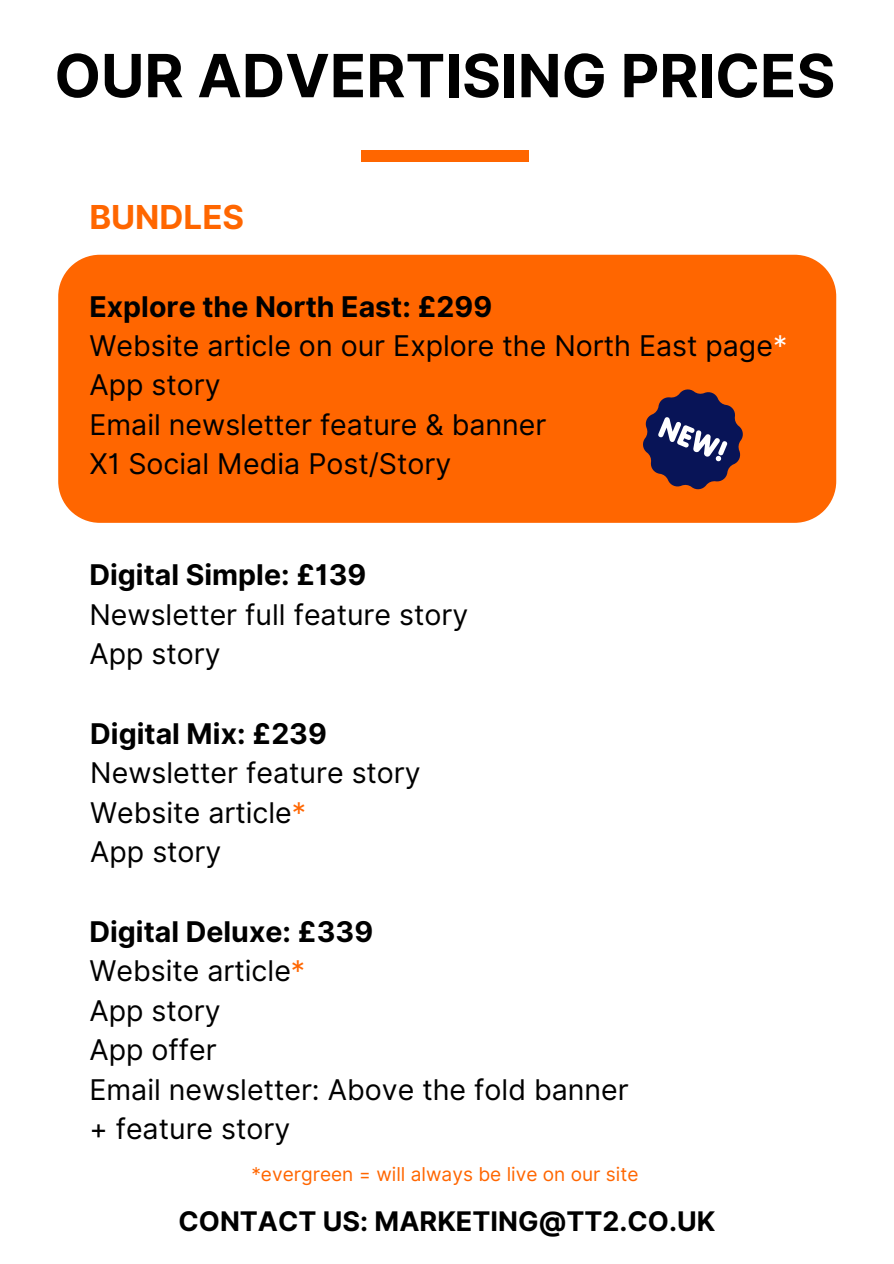
<style>
.page{position:relative;width:894px;height:1264px;background:#fff}
.page>*{position:absolute;margin:0;border:0;box-sizing:border-box;transform-origin:0 0}
.t1{font:700 59.55px "Inter";color:#000}
.t2{font:700 33px "Inter";color:#f60}
.t3{font:28.5px/39.5px "Inter";color:#000}
.t4{font:700 28.5px "Inter";color:#000}
.t5{font:700 27px "Inter";color:#000}
.t6{font:19.05px "Inter";color:#f60}
.s1{font-weight:700}
.s2{color:#fff}
.s3{color:#f60}
</style>
<div class="page">
<div style="left:360px;top:150px;width:168px;height:12px;background:#f60"></div>
<div style="left:58px;top:255px;width:778px;height:268px;background:#f60"></div>
<svg style="left:625px;top:372px;width:134px;height:134px;background:#a6502b"></svg>
<h1 class="t1" style="left:54px;top:40px;width:782px">OUR ADVERTISING PRICES</h1>
<p class="t2" style="left:89px;top:197px;width:156px">BUNDLES</p>
<p class="t3" style="left:89px;top:286px;width:699px"><span class="s1">Explore the North East: £299<br></span>Website article on our Explore the North East page<span class="s2">*<br></span>App story<br>Email newsletter feature &amp; banner<br>X1 Social Media Post/Story</p>
<p class="t4" style="left:89px;top:558px;width:278px">Digital Simple: £139</p>
<p class="t3" style="left:89px;top:594px;width:380px">Newsletter full feature story<br>App story</p>
<p class="t4" style="left:90px;top:716px;width:238px">Digital Mix: £239</p>
<p class="t3" style="left:90px;top:753px;width:332px">Newsletter feature story<br>Website article<span class="s3">*<br></span>App story</p>
<p class="t3" style="left:89px;top:911px;width:540px"><span class="s1">Digital Deluxe: £339<br></span>Website article<span class="s3">*<br></span>App story<br>App offer<br>Email newsletter: Above the fold banner + feature story</p>
<p class="t6" style="left:251px;top:1163px;width:388px">*evergreen = will always be live on our site</p>
<p class="t5" style="left:178px;top:1204px;width:538px">CONTACT US: MARKETING@TT2.CO.UK</p>
</div>
